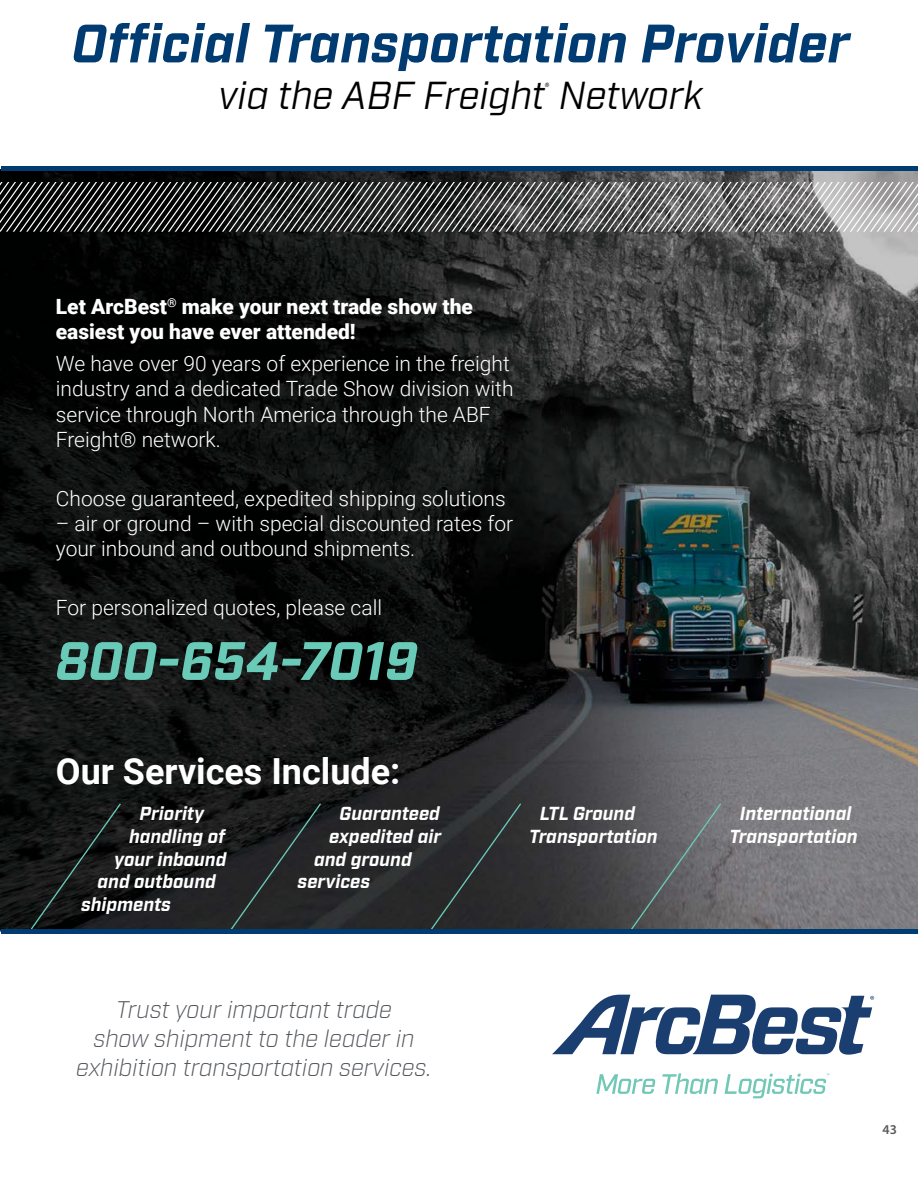
<style>
.page{position:relative;width:918px;height:1188px;background:#fff}
.page>*{position:absolute;margin:0;border:0;box-sizing:border-box;transform-origin:0 0}
.t1{font:italic 700 54px "Industry";color:#003b71}
.t2{font:italic 700 54px "Industry";color:#69cab8}
.t3{font:italic 39px "Industry";color:#000}
.t4{font:700 36px "Roboto";color:#fff}
.t5{font:italic 300 24px/28.8px "Industry";color:#52555b;text-align:center}
.t6{font:300 21px/25.2px "Roboto";color:#fff}
.t7{font:900 21px/25.2px "Roboto";color:#fff}
.t8{font:italic 700 18.9px/22.6px "Industry";color:#fff}
.t9{font:600 13.5px "Myriad Pro";color:#58595b}
.t10{font:italic 6px "Roboto";color:#000}
</style>
<div class="page">
<img style="left:0;top:169px;width:918px;height:763px">
<svg style="left:552px;top:995px;width:322px;height:60px"></svg>
<svg style="left:596px;top:1074px;width:60px;height:20px"></svg>
<svg style="left:662px;top:1073px;width:56px;height:21px"></svg>
<svg style="left:725px;top:1074px;width:105px;height:24px"></svg>
<div style="left:2px;top:166px;width:916px;height:5px;background:#003b71"></div>
<svg style="left:0;top:181px;width:918px;height:52px;background:#606161"></svg>
<svg style="left:28px;top:802px;width:94px;height:132px;background:#151818"></svg>
<svg style="left:228px;top:802px;width:94px;height:132px;background:#222426"></svg>
<svg style="left:428px;top:802px;width:95px;height:132px;background:#2b2d2f"></svg>
<svg style="left:628px;top:802px;width:95px;height:132px;background:#606165"></svg>
<hr style="left:2px;top:929px;width:916px;height:4px;background:#003b71">
<h1 class="t1" style="left:72px;top:11px;width:780px">Official Transportation Provider</h1>
<h2 class="t3" style="left:219px;top:73px;width:486px">via the ABF Freight Network</h2>
<p class="t10" style="left:545px;top:80px;width:6px">®</p>
<p class="t7" style="left:56px;top:293px;width:419px">Let ArcBest<sup>®</sup> make your next trade show the easiest you have ever attended!</p>
<p class="t6" style="left:56px;top:350px;width:459px">We have over 90 years of experience in the freight industry and a dedicated Trade Show division with service through North America through the ABF Freight® network.</p>
<p class="t6" style="left:56px;top:485px;width:451px">Choose guaranteed, expedited shipping solutions</p>
<p class="t6" style="left:56px;top:510px;width:459px">– air or ground – with special discounted rates for your inbound and outbound shipments.</p>
<p class="t6" style="left:56px;top:594px;width:328px">For personalized quotes, please call</p>
<h1 class="t2" style="left:56px;top:629px;width:363px">800-654-7019</h1>
<h3 class="t4" style="left:56px;top:746px;width:346px">Our Services Include:</h3>
<p class="t8" style="left:140px;top:803px;width:66px">Priority</p>
<p class="t8" style="left:129px;top:826px;width:98px">handling of</p>
<p class="t8" style="left:114px;top:849px;width:114px">your inbound</p>
<p class="t8" style="left:98px;top:871px;width:120px">and outbound</p>
<p class="t8" style="left:81px;top:894px;width:91px">shipments</p>
<p class="t8" style="left:340px;top:803px;width:102px">Guaranteed</p>
<p class="t8" style="left:329px;top:826px;width:114px">expedited air</p>
<p class="t8" style="left:314px;top:849px;width:99px">and ground</p>
<p class="t8" style="left:298px;top:871px;width:74px">services</p>
<p class="t8" style="left:529px;top:803px;width:130px;text-indent:11px">LTL Ground<br>Transportation</p>
<p class="t8" style="left:729px;top:803px;width:130px;text-align:center">International<br>Transportation</p>
<p class="t5" style="left:76px;top:995px;width:357px">Trust your important trade<br>show shipment to the leader in exhibition transportation services.</p>
<p class="t9" style="left:882px;top:1121px;width:16px">43</p>
</div>
